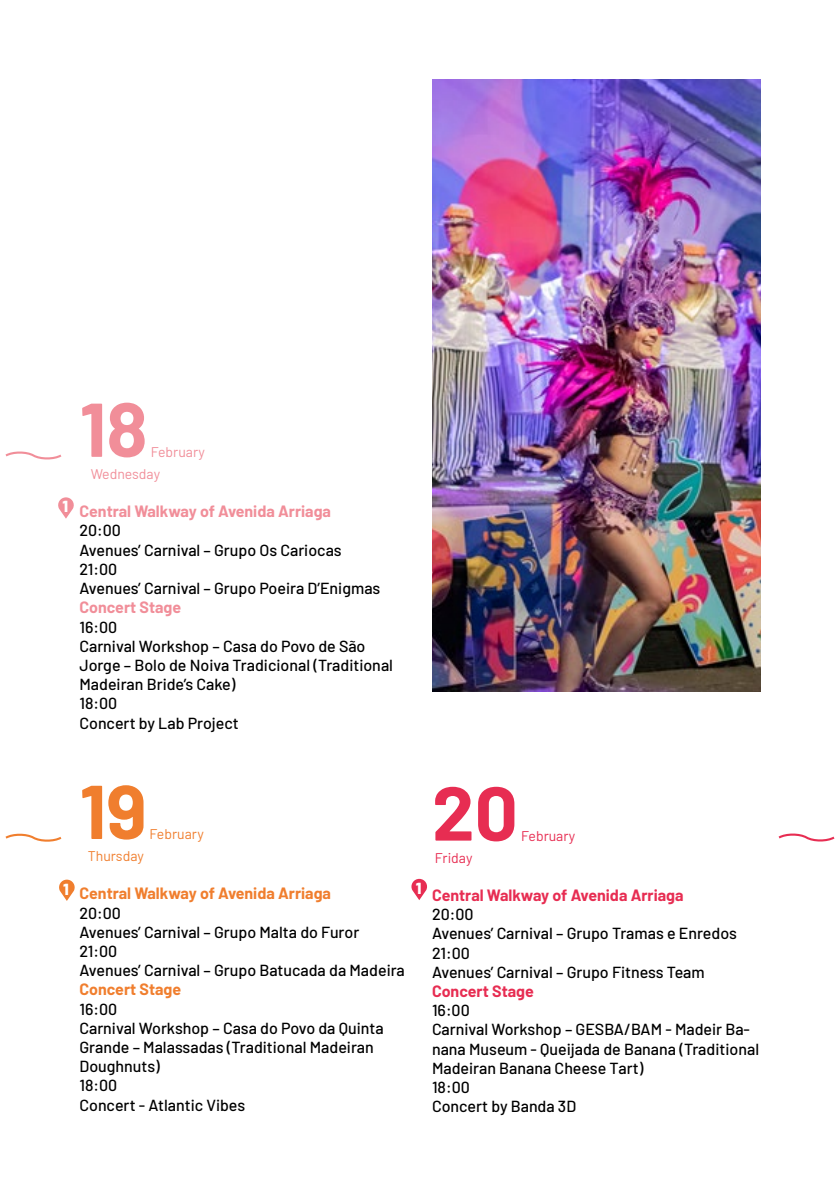
<style>
.page{position:relative;width:840px;height:1191px;background:#fff}
.page>*{position:absolute;margin:0;border:0;box-sizing:border-box;transform-origin:0 0}
.t1{font:700 76px "Barlow";color:#e72d52}
.t2{font:700 76px "Barlow";color:#f18e99}
.t3{font:700 76px "Barlow";color:#f07e2e}
.t4{font:500 16px/19.2px "Barlow";color:#000}
.t5{font:700 16px "Barlow";color:#e72d52}
.t6{font:700 16px "Barlow";color:#f18e99}
.t7{font:700 16px "Barlow";color:#f07e2e}
.t8{font:800 16px "Barlow";color:#fff}
.t9{font:14px/22px "Barlow";color:#f18e99}
.t10{font:14px "Barlow";color:#f07e2e}
.t11{font:14px "Barlow";color:#e72d52}
</style>
<div class="page">
<img style="left:432px;top:79px;width:328px;height:613px">
<svg style="left:5px;top:451px;width:57px;height:9px"></svg>
<svg style="left:5px;top:833px;width:57px;height:9px"></svg>
<svg style="left:778px;top:833px;width:57px;height:9px"></svg>
<svg style="left:58px;top:497px;width:16px;height:21px"></svg>
<svg style="left:59px;top:879px;width:16px;height:22px"></svg>
<svg style="left:411px;top:879px;width:16px;height:21px"></svg>
<p class="t8" style="left:62px;top:494px;width:7px">1</p>
<h1 class="t2" style="left:79px;top:373px;width:70px">18</h1>
<p class="t9" style="left:91px;top:440px;width:116px;text-indent:60px">February<br>Wednesday</p>
<p class="t6" style="left:79px;top:499px;width:253px">Central Walkway of Avenida Arriaga</p>
<p class="t4" style="left:79px;top:520px;width:302px">20:00<br>Avenues’ Carnival – Grupo Os Cariocas<br>21:00<br>Avenues’ Carnival – Grupo Poeira D’Enigmas</p>
<p class="t6" style="left:79px;top:595px;width:103px">Concert Stage</p>
<p class="t4" style="left:79px;top:616px;width:315px">16:00<br>Carnival Workshop – Casa do Povo de São<br>Jorge – Bolo de Noiva Tradicional (Traditional<br>Madeiran Bride’s Cake)<br>18:00<br>Concert by Lab Project</p>
<h1 class="t3" style="left:79px;top:755px;width:69px">19</h1>
<p class="t10" style="left:149px;top:824px;width:56px">February</p>
<p class="t10" style="left:88px;top:845px;width:57px">Thursday</p>
<p class="t7" style="left:79px;top:881px;width:253px">Central Walkway of Avenida Arriaga</p>
<p class="t4" style="left:79px;top:902px;width:327px">20:00<br>Avenues’ Carnival – Grupo Malta do Furor<br>21:00<br>Avenues’ Carnival – Grupo Batucada da Madeira</p>
<p class="t7" style="left:79px;top:977px;width:103px">Concert Stage</p>
<p class="t4" style="left:79px;top:998px;width:305px">16:00<br>Carnival Workshop – Casa do Povo da Quinta<br>Grande – Malassadas (Traditional Madeiran<br>Doughnuts)<br>18:00<br>Concert - Atlantic Vibes</p>
<p class="t8" style="left:63px;top:877px;width:7px">1</p>
<p class="t8" style="left:415px;top:876px;width:7px">1</p>
<h1 class="t1" style="left:432px;top:757px;width:87px">20</h1>
<p class="t11" style="left:521px;top:825px;width:56px">February</p>
<p class="t11" style="left:434px;top:847px;width:39px">Friday</p>
<p class="t5" style="left:432px;top:883px;width:253px">Central Walkway of Avenida Arriaga</p>
<p class="t4" style="left:432px;top:903px;width:306px">20:00<br>Avenues’ Carnival – Grupo Tramas e Enredos<br>21:00<br>Avenues’ Carnival – Grupo Fitness Team</p>
<p class="t5" style="left:432px;top:979px;width:103px">Concert Stage</p>
<p class="t4" style="left:432px;top:999px;width:328px">16:00<br>Carnival Workshop – GESBA/BAM - Madeir Ba&shy;nana Museum - Queijada de Banana (Traditional<br>Madeiran Banana Cheese Tart)<br>18:00<br>Concert by Banda 3D</p>
</div>
